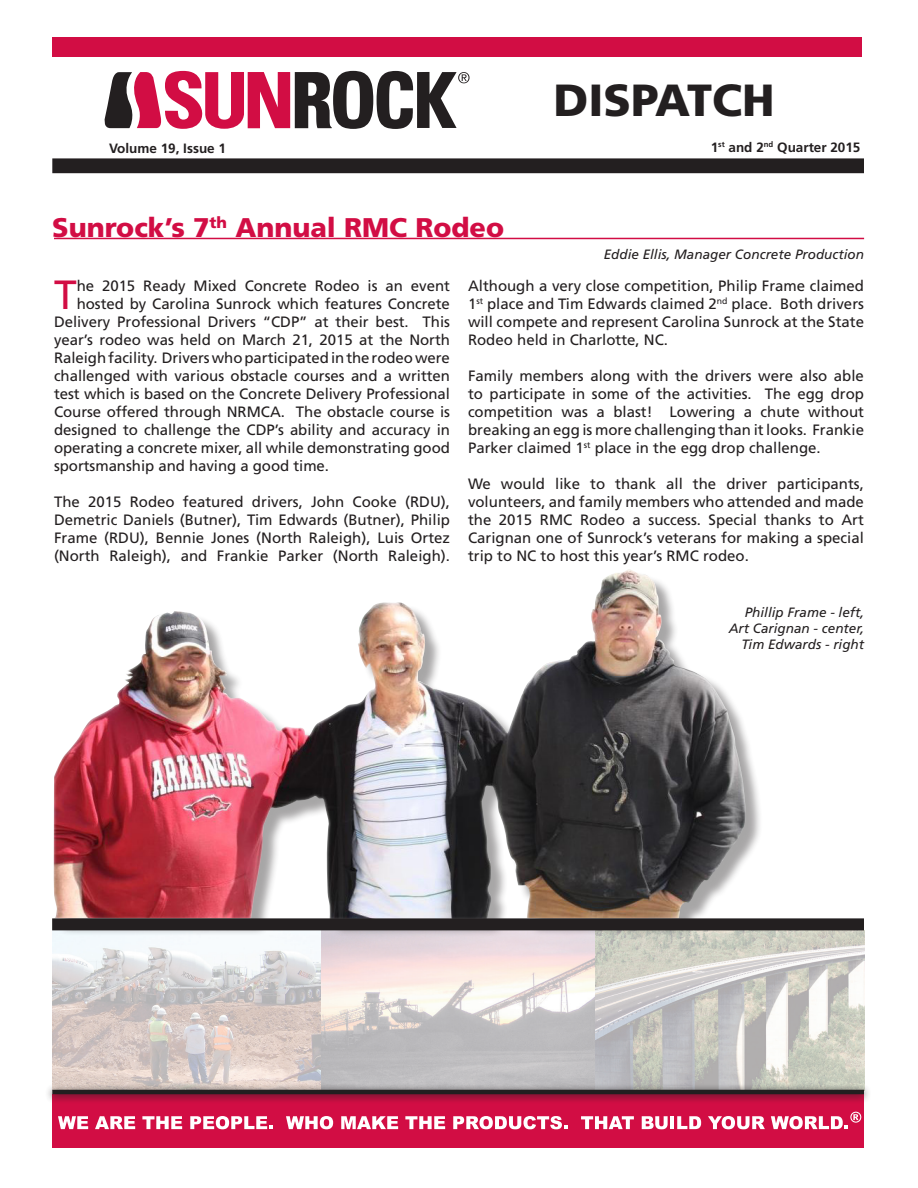
<style>
.page{position:relative;width:918px;height:1188px;background:#fff}
.page>*{position:absolute;margin:0;border:0;box-sizing:border-box;transform-origin:0 0}
.t1{font:900 45px "Frutiger";color:#231f20}
.t2{font:40.8px "Frutiger";color:#d20d44}
.t3{font:900 27px "Frutiger";color:#d20d44}
.t4{font:15px/18px "Frutiger";letter-spacing:-.005em;color:#231f20;text-align:justify}
.t5{font:italic 13.5px "Frutiger";color:#231f20}
.t6{font:700 13.5px "Frutiger";color:#231f20}
</style>
<div class="page">
<svg style="left:105px;top:71px;width:365px;height:58px"></svg>
<div style="left:53px;top:159px;width:810px;height:13px;background:#231f20"></div>
<div style="left:52px;top:158px;width:812px;height:15px;border:2px solid #231f20"></div>
<div style="left:52px;top:37px;width:810px;height:20px;background:#d20d44"></div>
<img style="left:52px;top:930px;width:812px;height:154px">
<div style="left:52px;top:1094px;width:812px;height:54px;background:#d20d44"></div>
<div style="left:45px;top:1084px;width:827px;height:21px;background:#231f20;opacity:.86"></div>
<hr style="left:52px;top:1090px;width:812px;height:4px;background:#231f20">
<svg style="left:58px;top:1116px;width:30px;height:13px"></svg>
<svg style="left:95px;top:1116px;width:40px;height:13px"></svg>
<svg style="left:142px;top:1116px;width:40px;height:13px"></svg>
<svg style="left:190px;top:1116px;width:83px;height:13px"></svg>
<svg style="left:286px;top:1116px;width:47px;height:13px"></svg>
<svg style="left:341px;top:1116px;width:57px;height:13px"></svg>
<svg style="left:405px;top:1116px;width:40px;height:13px"></svg>
<svg style="left:453px;top:1116px;width:115px;height:13px"></svg>
<svg style="left:581px;top:1116px;width:53px;height:13px"></svg>
<svg style="left:642px;top:1116px;width:26px;height:13px"></svg>
<hr style="left:670px;top:1116px;width:4px;height:13px;background:#fff">
<svg style="left:677px;top:1116px;width:24px;height:13px"></svg>
<svg style="left:708px;top:1116px;width:57px;height:13px"></svg>
<svg style="left:771px;top:1112px;width:90px;height:17px"></svg>
<div style="left:56px;top:572px;width:707px;height:364px;background:#231f20;opacity:.4"></div>
<img style="left:218px;top:571px;width:407px;height:165px">
<div style="left:52px;top:918px;width:812px;height:12px;background:#231f20"></div>
<hr style="left:54px;top:238px;width:810px;height:1px;background:#d20d44">
<p class="t1" style="left:554px;top:73px;width:223px">DISPATCH</p>
<p class="t6" style="left:109px;top:141px;width:119px">Volume 19, Issue 1</p>
<p class="t6" style="left:711px;top:139px;width:151px">1<sup>st</sup> and 2<sup>nd</sup> Quarter 2015</p>
<p class="t3" style="left:52px;top:212px;width:453px">Sunrock’s 7<sup>th</sup> Annual RMC Rodeo</p>
<p class="t5" style="left:604px;top:247px;width:262px">Eddie Ellis, Manager Concrete Production</p>
<p class="t2" style="left:54px;top:271px;width:24px">T</p>
<p class="t4" style="left:77px;top:277px;width:375px">he 2015 Ready Mixed Concrete Rodeo is an event</p>
<p class="t4" style="left:77px;top:295px;width:375px">hosted by Carolina Sunrock which features Concrete</p>
<p class="t4" style="left:54px;top:313px;width:398px">Delivery Professional Drivers “CDP” at their best. This</p>
<p class="t4" style="left:54px;top:331px;width:398px">year’s rodeo was held on March 21, 2015 at the North</p>
<p class="t4" style="left:54px;top:349px;width:397px">Raleigh facility. Drivers who participated in the rodeo were</p>
<p class="t4" style="left:54px;top:367px;width:398px">challenged with various obstacle courses and a written</p>
<p class="t4" style="left:54px;top:385px;width:398px">test which is based on the Concrete Delivery Professional</p>
<p class="t4" style="left:54px;top:403px;width:397px">Course offered through NRMCA. The obstacle course is</p>
<p class="t4" style="left:54px;top:421px;width:398px">designed to challenge the CDP’s ability and accuracy in</p>
<p class="t4" style="left:54px;top:439px;width:397px">operating a concrete mixer, all while demonstrating good</p>
<p class="t4" style="left:54px;top:457px;width:277px">sportsmanship and having a good time.</p>
<p class="t4" style="left:54px;top:493px;width:398px">The 2015 Rodeo featured drivers, John Cooke (RDU), Demetric Daniels (Butner), Tim Edwards (Butner), Philip Frame (RDU), Bennie Jones (North Raleigh), Luis Ortez (North Raleigh), and Frankie Parker (North Raleigh).</p>
<p class="t4" style="left:468px;top:277px;width:398px">Although a very close competition, Philip Frame claimed 1<sup>st</sup> place and Tim Edwards claimed 2<sup>nd</sup> place. Both drivers will compete and represent Carolina Sunrock at the State Rodeo held in Charlotte, NC.</p>
<p class="t4" style="left:468px;top:367px;width:398px">Family members along with the drivers were also able to participate in some of the activities. The egg drop competition was a blast! Lowering a chute without breaking an egg is more challenging than it looks. Frankie Parker claimed 1<sup>st</sup> place in the egg drop challenge.</p>
<p class="t4" style="left:468px;top:475px;width:397px">We would like to thank all the driver participants, volunteers, and family members who attended and made the 2015 RMC Rodeo a success. Special thanks to Art Carignan one of Sunrock’s veterans for making a special trip to NC to host this year’s RMC rodeo.</p>
<p class="t5" style="left:745px;top:604px;width:121px">Phillip Frame - left,</p>
<p class="t5" style="left:729px;top:620px;width:137px">Art Carignan - center,</p>
<p class="t5" style="left:742px;top:636px;width:124px">Tim Edwards - right</p>
</div>
